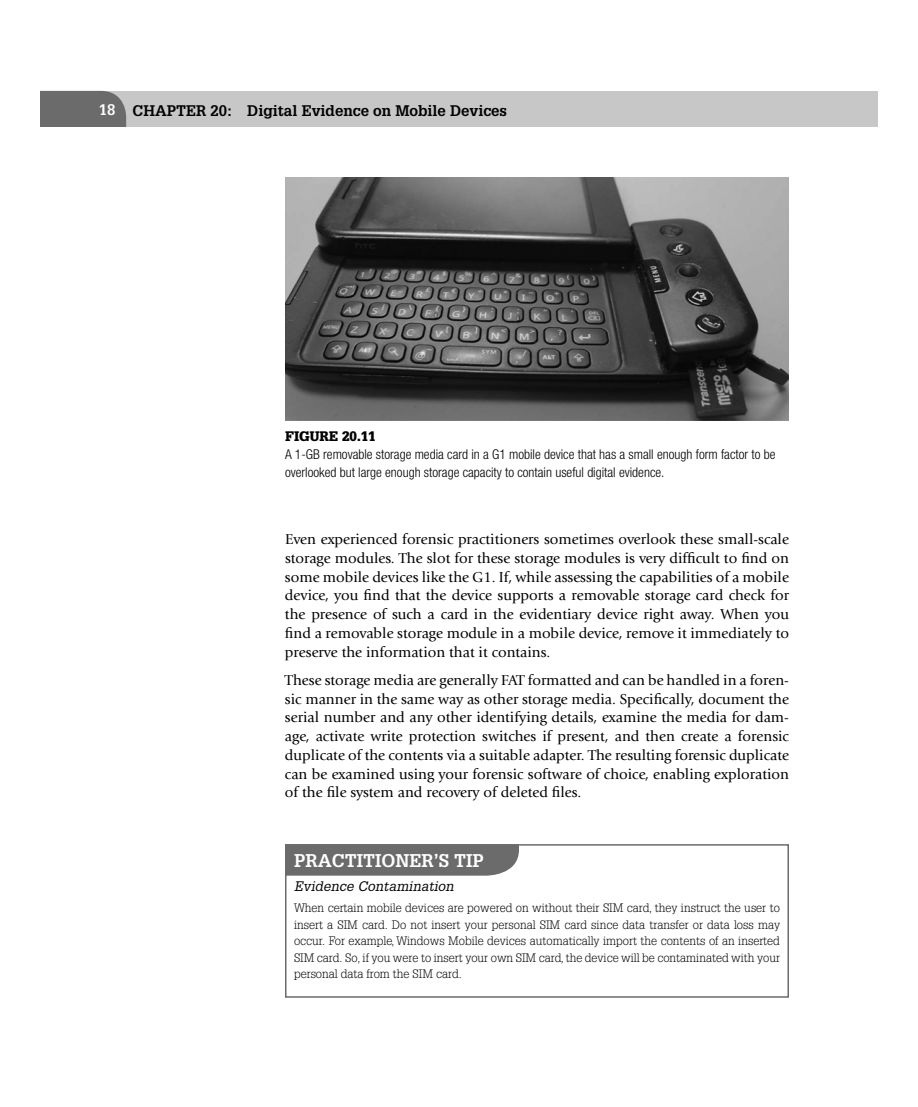
<style>
.page{position:relative;width:918px;height:1107px;background:#fff}
.page>*{position:absolute;margin:0;border:0;box-sizing:border-box;transform-origin:0 0}
.t1{font:700 18px "Glypha";color:#fff}
.t2{font:15px/18.8px "Giovanni";color:#000;text-align:justify}
.t3{font:700 15px "Glypha";color:#000}
.t4{font:300 condensed 13.5px/18px "Helvetica Neue";color:#000}
.t5{font:italic 13.5px "Glypha";letter-spacing:.01em;color:#000}
.t6{font:900 13.5px "Glypha";color:#000}
.t7{font:300 12px/16.5px "Glypha";color:#000;text-align:justify}
.s1{color:#fff}
</style>
<div class="page">
<div style="left:59px;top:91px;width:805px;height:36px;background:#c7c7c7"></div>
<div style="left:40px;top:91px;width:86px;height:36px;background:#6b6b6b"></div>
<div style="left:864px;top:91px;width:14px;height:36px;background:#c7c7c7"></div>
<img style="left:285px;top:177px;width:504px;height:243px">
<div style="left:285px;top:844px;width:504px;height:154px;border:2px solid #6b6b6b"></div>
<div style="left:285px;top:844px;width:234px;height:32px;background:#6b6b6b"></div>
<p class="t3" style="left:99px;top:105px;width:410px"><span class="s1">18</span> CHAPTER 20: Digital Evidence on Mobile Devices</p>
<p class="t6" style="left:285px;top:431px;width:92px">FIGURE 20.11</p>
<p class="t4" style="left:285px;top:446px;width:492px">A 1-GB removable storage media card in a G1 mobile device that has a small enough form factor to be overlooked but large enough storage capacity to contain useful digital evidence.</p>
<p class="t2" style="left:285px;top:531px;width:506px">Even experienced forensic practitioners sometimes overlook these small-scale storage modules. The slot for these storage modules is very difficult to find on some mobile devices like the G1. If, while assessing the capabilities of a mobile device, you find that the device supports a removable storage card check for the presence of such a card in the evidentiary device right away. When you find a removable storage module in a mobile device, remove it immediately to preserve the information that it contains.</p>
<p class="t2" style="left:285px;top:672px;width:506px">These storage media are generally FAT formatted and can be handled in a foren&shy;sic manner in the same way as other storage media. Specifically, document the serial number and any other identifying details, examine the media for dam&shy;age, activate write protection switches if present, and then create a forensic duplicate of the contents via a suitable adapter. The resulting forensic duplicate can be examined using your forensic software of choice, enabling exploration of the file system and recovery of deleted files.</p>
<p class="t1" style="left:294px;top:854px;width:191px">PRACTITIONER’S TIP</p>
<p class="t5" style="left:294px;top:881px;width:161px">Evidence Contamination</p>
<p class="t7" style="left:294px;top:901px;width:488px">When certain mobile devices are powered on without their SIM card, they instruct the user to insert a SIM card. Do not insert your personal SIM card since data transfer or data loss may occur. For example, Windows Mobile devices automatically import the contents of an inserted SIM card. So, if you were to insert your own SIM card, the device will be contaminated with your personal data from the SIM card.</p>
</div>
